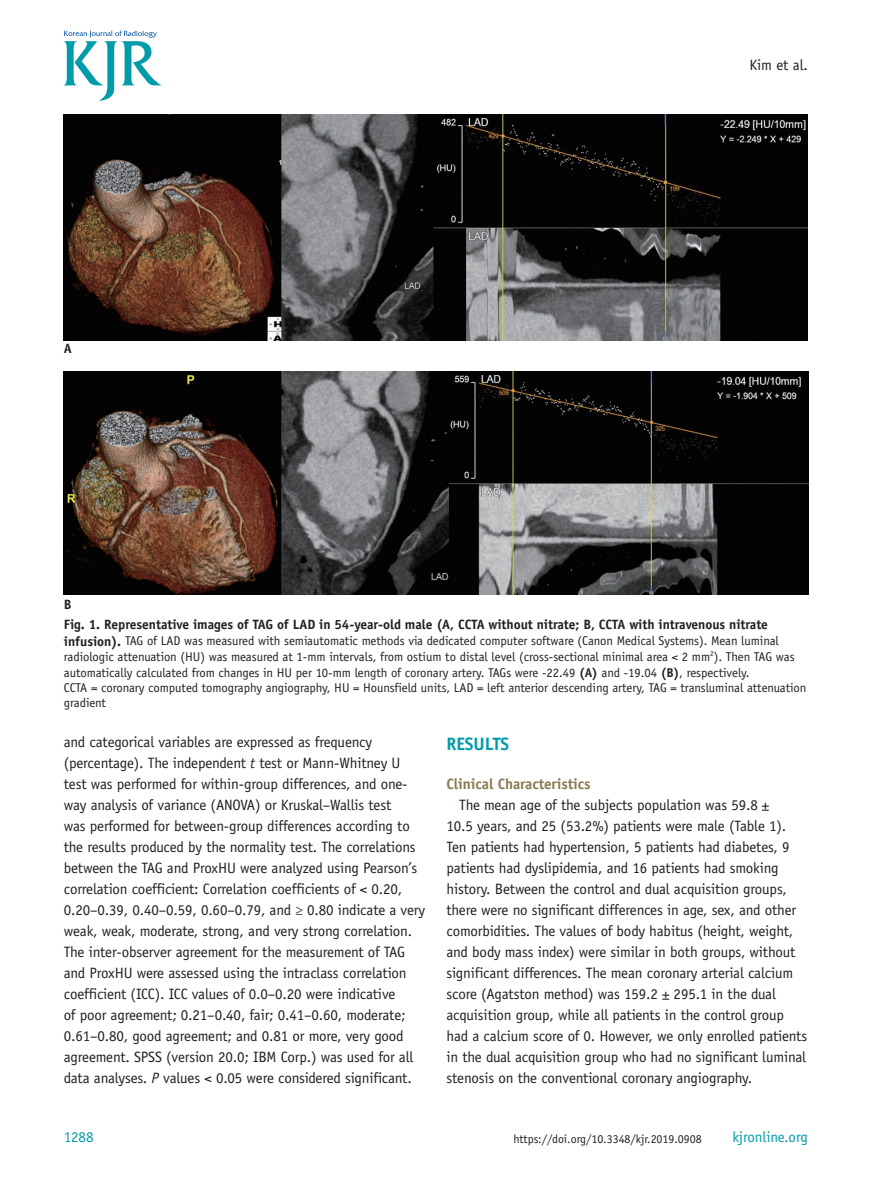
<style>
.page{position:relative;width:893px;height:1191px;background:#fff}
.page>*{position:absolute;margin:0;border:0;box-sizing:border-box;transform-origin:0 0}
.t1{font:700 18px "Officina Sans Std";letter-spacing:-.005em;color:#009caa}
.t2{font:15px/21px "Officina Sans Std";letter-spacing:-.01em;color:#231f20}
.t3{font:700 15px "Officina Sans Std";letter-spacing:-.005em;color:#887a51}
.t4{font:15px "Officina Sans Std";letter-spacing:-.005em;color:#009caa}
.t5{font:700 13.5px "Officina Sans Std";letter-spacing:-.005em;color:#231f20}
.t6{font:12.75px/15.5px "Officina Sans Std";letter-spacing:-.005em;color:#231f20}
.t7{font:12px "Officina Sans Std";letter-spacing:-.005em;color:#231f20}
.s1{font-weight:700;font-size:13.5px}
.s2{font-weight:700}
.s3{font-style:italic}
</style>
<div class="page">
<svg style="left:64px;top:31px;width:97px;height:70px"></svg>
<img style="left:64px;top:115px;width:744px;height:225px">
<img style="left:64px;top:372px;width:744px;height:223px">
<p class="t5" style="left:64px;top:340px;width:10px">A</p>
<p class="t5" style="left:64px;top:595px;width:9px">B</p>
<p class="t2" style="left:749px;top:54px;width:60px">Kim et al.</p>
<p class="t5" style="left:64px;top:616px;width:706px">Fig. 1. Representative images of TAG of LAD in 54-year-old male (A, CCTA without nitrate; B, CCTA with intravenous nitrate</p>
<p class="t6" style="left:64px;top:633px;width:744px"><span class="s1">infusion).</span> TAG of LAD was measured with semiautomatic methods via dedicated computer software (Canon Medical Systems). Mean luminal radiologic attenuation (HU) was measured at 1-mm intervals, from ostium to distal level (cross-sectional minimal area &lt; 2 mm<sup>2</sup>). Then TAG was automatically calculated from changes in HU per 10-mm length of coronary artery. TAGs were -22.49 <span class="s2">(A)</span> and -19.04 <span class="s2">(B)</span>, respectively.<br>CCTA = coronary computed tomography angiography, HU = Hounsfield units, LAD = left anterior descending artery, TAG = transluminal attenuation gradient</p>
<p class="t2" style="left:64px;top:731px;width:363px">and categorical variables are expressed as frequency (percentage). The independent <span class="s3">t</span> test or Mann-Whitney U test was performed for within-group differences, and one&shy;way analysis of variance (ANOVA) or Kruskal–Wallis test<br>was performed for between-group differences according to the results produced by the normality test. The correlations between the TAG and ProxHU were analyzed using Pearson’s correlation coefficient: Correlation coefficients of &lt; 0.20, 0.20–0.39, 0.40–0.59, 0.60–0.79, and ≥ 0.80 indicate a very weak, weak, moderate, strong, and very strong correlation.<br>The inter-observer agreement for the measurement of TAG and ProxHU were assessed using the intraclass correlation coefficient (ICC). ICC values of 0.0–0.20 were indicative<br>of poor agreement; 0.21–0.40, fair; 0.41–0.60, moderate; 0.61–0.80, good agreement; and 0.81 or more, very good agreement. SPSS (version 20.0; IBM Corp.) was used for all data analyses. <span class="s3">P</span> values &lt; 0.05 were considered significant.</p>
<p class="t1" style="left:446px;top:732px;width:64px">RESULTS</p>
<p class="t3" style="left:446px;top:775px;width:146px">Clinical Characteristics</p>
<p class="t2" style="left:459px;top:794px;width:312px">The mean age of the subjects population was 59.8 ±</p>
<p class="t2" style="left:446px;top:815px;width:341px">10.5 years, and 25 (53.2%) patients were male (Table 1).</p>
<p class="t2" style="left:446px;top:836px;width:345px">Ten patients had hypertension, 5 patients had diabetes, 9</p>
<p class="t2" style="left:446px;top:857px;width:334px">patients had dyslipidemia, and 16 patients had smoking</p>
<p class="t2" style="left:446px;top:878px;width:342px">history. Between the control and dual acquisition groups,</p>
<p class="t2" style="left:446px;top:899px;width:351px">there were no significant differences in age, sex, and other</p>
<p class="t2" style="left:446px;top:920px;width:348px">comorbidities. The values of body habitus (height, weight,</p>
<p class="t2" style="left:446px;top:941px;width:350px">and body mass index) were similar in both groups, without</p>
<p class="t2" style="left:446px;top:962px;width:348px">significant differences. The mean coronary arterial calcium</p>
<p class="t2" style="left:446px;top:983px;width:331px">score (Agatston method) was 159.2 ± 295.1 in the dual</p>
<p class="t2" style="left:446px;top:1004px;width:339px">acquisition group, while all patients in the control group</p>
<p class="t2" style="left:446px;top:1025px;width:362px">had a calcium score of 0. However, we only enrolled patients</p>
<p class="t2" style="left:446px;top:1046px;width:361px">in the dual acquisition group who had no significant luminal</p>
<p class="t2" style="left:446px;top:1067px;width:307px">stenosis on the conventional coronary angiography.</p>
<p class="t4" style="left:64px;top:1128px;width:31px">1288</p>
<p class="t7" style="left:513px;top:1132px;width:190px">https://doi.org/10.3348/kjr.2019.0908</p>
<p class="t4" style="left:732px;top:1128px;width:77px">kjronline.org</p>
</div>
